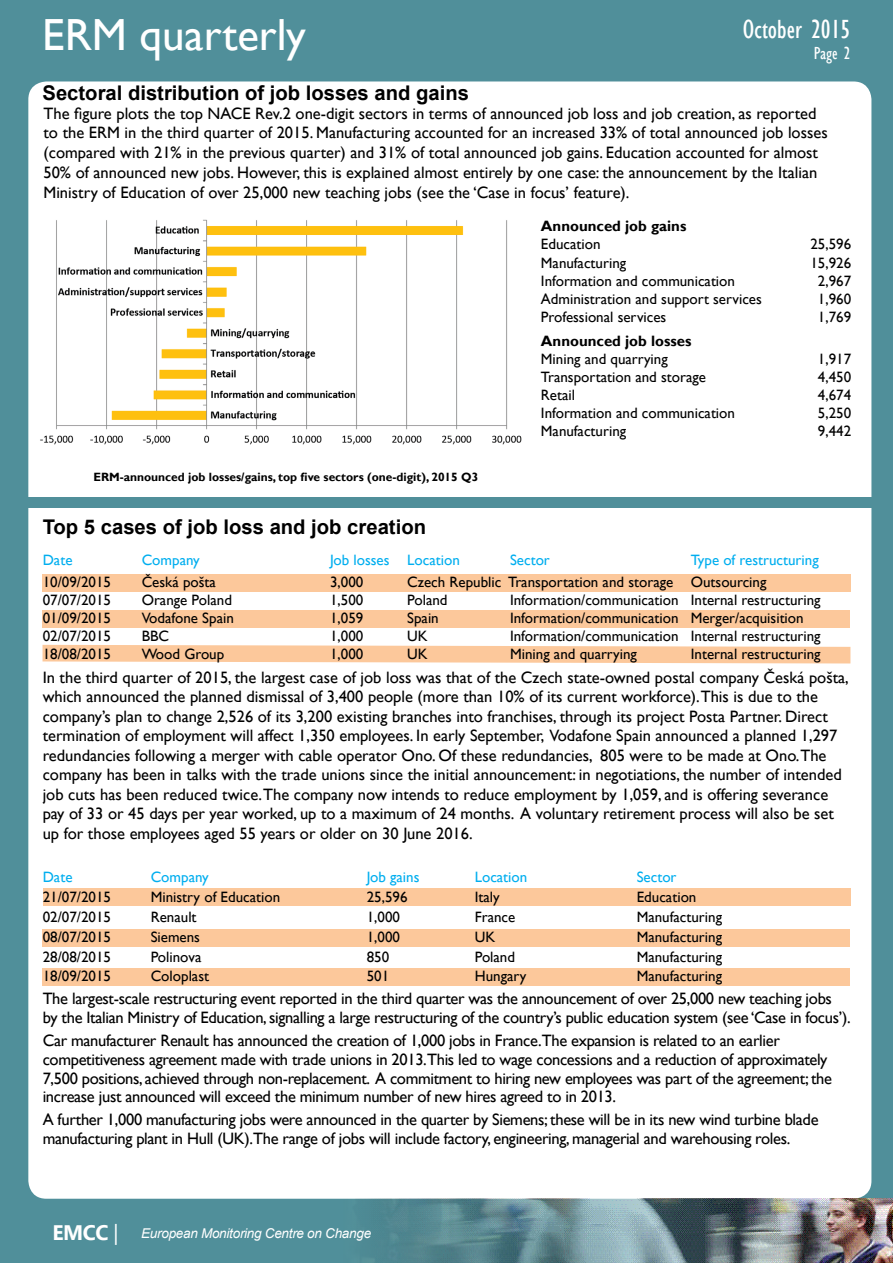
<style>
.page{position:relative;width:893px;height:1263px;background:#508f9a}
.page>*{position:absolute;margin:0;border:0;box-sizing:border-box;transform-origin:0 0}
.t1{font:45px "Gill Sans";color:#fff}
.t2{font:condensed 27px "Gill Sans";color:#fff}
.t3{font:700 20.25px "Arial";color:#000}
.t4{font:condensed 18px "Gill Sans";color:#fff}
.t5{font:16.5px/19.5px "Gill Sans";color:#000}
.t6{font:16.5px/18.8px "Gill Sans";letter-spacing:-.02em;color:#000}
.t7{font:15px "Gill Sans";color:#000}
.t8{font:15px "Gill Sans";color:#00aeef}
.t9{font:700 15px "Gill Sans";color:#000}
.t10{font:italic 13.5px "Arial";letter-spacing:-.02em;color:#fff}
.t11{font:700 12px "Gill Sans";color:#000}
.s1{font-family:"Ebrima";font-weight:700;font-style:normal;font-size:21px}
.s2{font-family:"Ebrima";font-style:normal;font-size:21px}
</style>
<div class="page">
<div style="left:28px;top:81px;width:843px;height:1118px;background:#fff;border-radius:18px"></div>
<div style="left:43px;top:929px;width:807px;height:17px;background:#fcc89b"></div>
<div style="left:43px;top:969px;width:807px;height:17px;background:#fcc89b"></div>
<div style="left:43px;top:889px;width:807px;height:17px;background:#fcc89b"></div>
<svg style="left:43px;top:645px;width:807px;height:18px;background:#fccca2"></svg>
<div style="left:42px;top:574px;width:808px;height:17px;background:#fcc89b"></div>
<div style="left:43px;top:610px;width:807px;height:17px;background:#fcc89b"></div>
<div style="left:25px;top:497px;width:868px;height:11px;background:#508f9a"></div>
<img style="left:378px;top:1199px;width:515px;height:64px">
<img style="left:40px;top:219px;width:482px;height:226px">
<h1 class="t1" style="left:42px;top:9px;width:265px">ERM quarterly</h1>
<h2 class="t2" style="left:743px;top:13px;width:109px">October 2015</h2>
<p class="t4" style="left:814px;top:43px;width:38px">Page 2</p>
<p class="t3" style="left:43px;top:79px;width:428px">Sectoral distribution of job losses and gains</p>
<p class="t5" style="left:43px;top:103px;width:786px">The figure plots the top NACE Rev.2 one-digit sectors in terms of announced job loss and job creation, as reported to the ERM in the third quarter of 2015. Manufacturing accounted for an increased 33% of total announced job losses (compared with 21% in the previous quarter) and 31% of total announced job gains. Education accounted for almost 50% of announced new jobs. However, this is explained almost entirely by one case: the announcement by the Italian Ministry of Education of over 25,000 new teaching jobs (see the ‘Case in focus’ feature).</p>
<p class="t9" style="left:541px;top:217px;width:147px">Announced job gains</p>
<p class="t7" style="left:541px;top:236px;width:61px">Education</p>
<p class="t7" style="left:810px;top:236px;width:42px">25,596</p>
<p class="t7" style="left:541px;top:254px;width:87px">Manufacturing</p>
<p class="t7" style="left:810px;top:254px;width:42px">15,926</p>
<p class="t7" style="left:541px;top:272px;width:196px">Information and communication</p>
<p class="t7" style="left:818px;top:272px;width:35px">2,967</p>
<p class="t7" style="left:541px;top:290px;width:223px">Administration and support services</p>
<p class="t7" style="left:818px;top:290px;width:35px">1,960</p>
<p class="t7" style="left:541px;top:308px;width:127px">Professional services</p>
<p class="t7" style="left:818px;top:308px;width:35px">1,769</p>
<p class="t9" style="left:541px;top:331px;width:152px">Announced job losses</p>
<p class="t7" style="left:541px;top:350px;width:128px">Mining and quarrying</p>
<p class="t7" style="left:818px;top:350px;width:35px">1,917</p>
<p class="t7" style="left:541px;top:368px;width:167px">Transportation and storage</p>
<p class="t7" style="left:818px;top:368px;width:35px">4,450</p>
<p class="t7" style="left:541px;top:386px;width:36px">Retail</p>
<p class="t7" style="left:818px;top:386px;width:35px">4,674</p>
<p class="t7" style="left:541px;top:404px;width:196px">Information and communication</p>
<p class="t7" style="left:818px;top:404px;width:35px">5,250</p>
<p class="t7" style="left:541px;top:422px;width:87px">Manufacturing</p>
<p class="t7" style="left:818px;top:422px;width:35px">9,442</p>
<p class="t11" style="left:93px;top:469px;width:386px">ERM-announced job losses/gains, top five sectors (one-digit), 2015 Q3</p>
<p class="t3" style="left:43px;top:513px;width:385px">Top 5 cases of job loss and job creation</p>
<p class="t8" style="left:43px;top:551px;width:31px">Date</p>
<p class="t8" style="left:142px;top:551px;width:60px">Company</p>
<p class="t8" style="left:330px;top:551px;width:131px">Job losses Location</p>
<p class="t8" style="left:510px;top:551px;width:41px">Sector</p>
<p class="t8" style="left:691px;top:551px;width:130px">Type of restructuring</p>
<p class="t7" style="left:43px;top:573px;width:70px">10/09/2015</p>
<p class="t7" style="left:142px;top:573px;width:76px">Česká pošta</p>
<p class="t7" style="left:330px;top:573px;width:35px">3,000</p>
<p class="t7" style="left:407px;top:573px;width:361px">Czech Republic Transportation and storage Outsourcing</p>
<p class="t7" style="left:43px;top:591px;width:70px">07/07/2015</p>
<p class="t7" style="left:142px;top:591px;width:92px">Orange Poland</p>
<p class="t7" style="left:330px;top:591px;width:35px">1,500</p>
<p class="t7" style="left:407px;top:591px;width:42px">Poland</p>
<p class="t7" style="left:510px;top:591px;width:312px">Information/communication Internal restructuring</p>
<p class="t7" style="left:43px;top:609px;width:70px">01/09/2015</p>
<p class="t7" style="left:142px;top:609px;width:94px">Vodafone Spain</p>
<p class="t7" style="left:330px;top:609px;width:35px">1,059</p>
<p class="t7" style="left:407px;top:609px;width:33px">Spain</p>
<p class="t7" style="left:510px;top:609px;width:295px">Information/communication Merger/acquisition</p>
<p class="t7" style="left:43px;top:627px;width:70px">02/07/2015</p>
<p class="t7" style="left:142px;top:627px;width:29px">BBC</p>
<p class="t7" style="left:330px;top:627px;width:35px">1,000</p>
<p class="t7" style="left:407px;top:627px;width:22px">UK</p>
<p class="t7" style="left:510px;top:627px;width:312px">Information/communication Internal restructuring</p>
<p class="t7" style="left:43px;top:645px;width:70px">18/08/2015</p>
<p class="t7" style="left:142px;top:645px;width:84px">Wood Group</p>
<p class="t7" style="left:330px;top:645px;width:35px">1,000</p>
<p class="t7" style="left:407px;top:645px;width:22px">UK</p>
<p class="t7" style="left:510px;top:645px;width:128px">Mining and quarrying</p>
<p class="t7" style="left:691px;top:645px;width:131px">Internal restructuring</p>
<p class="t5" style="left:43px;top:668px;width:808px">In the third quarter of 2015, the largest case of job loss was that of the Czech state-owned postal company Česká pošta, which announced the planned dismissal of 3,400 people (more than 10% of its current workforce).This is due to the company’s plan to change 2,526 of its 3,200 existing branches into franchises, through its project Posta Partner. Direct termination of employment will affect 1,350 employees. In early September, Vodafone Spain announced a planned 1,297 redundancies following a merger with cable operator Ono. Of these redundancies, 805 were to be made at Ono.The company has been in talks with the trade unions since the initial announcement: in negotiations, the number of intended job cuts has been reduced twice.The company now intends to reduce employment by 1,059, and is offering severance pay of 33 or 45 days per year worked, up to a maximum of 24 months. A voluntary retirement process will also be set up for those employees aged 55 years or older on 30 June 2016.</p>
<p class="t8" style="left:43px;top:868px;width:31px">Date</p>
<p class="t8" style="left:151px;top:868px;width:60px">Company</p>
<p class="t8" style="left:367px;top:868px;width:54px">Job gains</p>
<p class="t8" style="left:475px;top:868px;width:54px">Location</p>
<p class="t8" style="left:637px;top:868px;width:41px">Sector</p>
<p class="t7" style="left:43px;top:888px;width:70px">21/07/2015</p>
<p class="t7" style="left:151px;top:888px;width:131px">Ministry of Education</p>
<p class="t7" style="left:367px;top:888px;width:42px">25,596</p>
<p class="t7" style="left:475px;top:888px;width:26px">Italy</p>
<p class="t7" style="left:637px;top:888px;width:61px">Education</p>
<p class="t7" style="left:43px;top:908px;width:70px">02/07/2015</p>
<p class="t7" style="left:151px;top:908px;width:47px">Renault</p>
<p class="t7" style="left:367px;top:908px;width:35px">1,000</p>
<p class="t7" style="left:475px;top:908px;width:42px">France</p>
<p class="t7" style="left:637px;top:908px;width:87px">Manufacturing</p>
<p class="t7" style="left:43px;top:928px;width:70px">08/07/2015</p>
<p class="t7" style="left:151px;top:928px;width:51px">Siemens</p>
<p class="t7" style="left:367px;top:928px;width:35px">1,000</p>
<p class="t7" style="left:475px;top:928px;width:22px">UK</p>
<p class="t7" style="left:637px;top:928px;width:87px">Manufacturing</p>
<p class="t7" style="left:43px;top:948px;width:70px">28/08/2015</p>
<p class="t7" style="left:151px;top:948px;width:52px">Polinova</p>
<p class="t7" style="left:367px;top:948px;width:24px">850</p>
<p class="t7" style="left:475px;top:948px;width:42px">Poland</p>
<p class="t7" style="left:637px;top:948px;width:87px">Manufacturing</p>
<p class="t7" style="left:43px;top:967px;width:70px">18/09/2015</p>
<p class="t7" style="left:151px;top:967px;width:60px">Coloplast</p>
<p class="t7" style="left:367px;top:967px;width:24px">501</p>
<p class="t7" style="left:475px;top:967px;width:53px">Hungary</p>
<p class="t7" style="left:637px;top:967px;width:87px">Manufacturing</p>
<p class="t6" style="left:43px;top:990px;width:809px">The largest-scale restructuring event reported in the third quarter was the announcement of over 25,000 new teaching jobs by the Italian Ministry of Education, signalling a large restructuring of the country’s public education system (see ‘Case in focus’).</p>
<p class="t6" style="left:43px;top:1031px;width:791px">Car manufacturer Renault has announced the creation of 1,000 jobs in France.The expansion is related to an earlier competitiveness agreement made with trade unions in 2013.This led to wage concessions and a reduction of approximately 7,500 positions, achieved through non-replacement. A commitment to hiring new employees was part of the agreement; the increase just announced will exceed the minimum number of new hires agreed to in 2013.</p>
<p class="t6" style="left:43px;top:1111px;width:777px">A further 1,000 manufacturing jobs were announced in the quarter by Siemens; these will be in its new wind turbine blade manufacturing plant in Hull (UK).The range of jobs will include factory, engineering, managerial and warehousing roles.</p>
<p class="t10" style="left:52px;top:1224px;width:320px"><span class="s1">EMCC</span> <span class="s2">|</span> European Monitoring Centre on Change</p>
</div>
